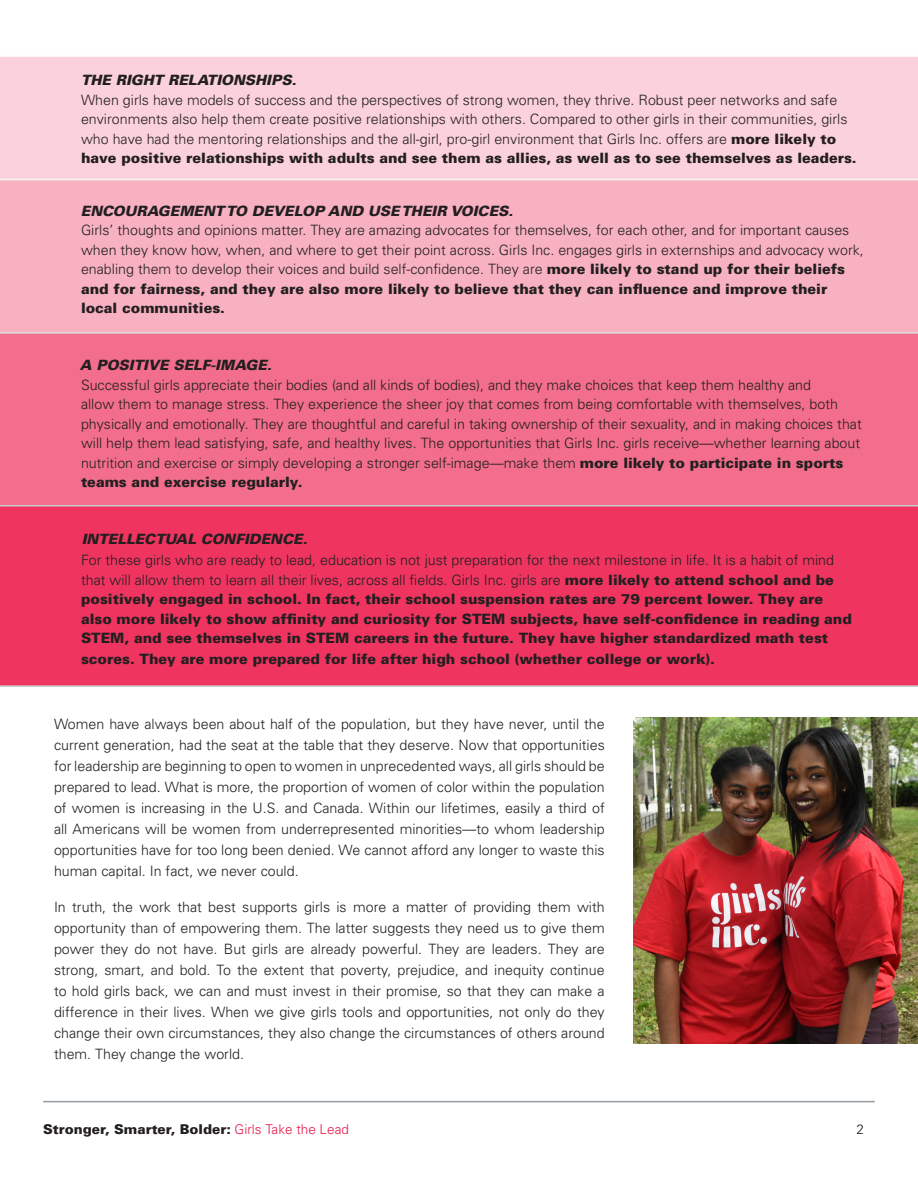
<style>
.page{position:relative;width:918px;height:1188px;background:#fff}
.page>*{position:absolute;margin:0;border:0;box-sizing:border-box;transform-origin:0 0}
.t1{font:300 14.25px/19.5px "Univers";color:#231f20}
.t2{font:900 14.25px/19.5px "Univers";color:#231f20}
.t3{font:italic 900 14.25px "Univers Com 75";color:#231f20}
.t4{font:900 13.5px "Univers";color:#231f20}
.t5{font:300 13.5px "Univers";color:#231f20}
.s1{font-family:"Univers Com 75";font-weight:900;font-style:italic}
.s2{font-weight:900}
.s3{font-weight:300}
.s4{font-weight:300;color:#ed1849}
</style>
<div class="page">
<hr style="left:43px;top:1101px;width:832px;height:1px;background:#959ca1">
<div style="left:0;top:57px;width:918px;height:122px;background:#fbd1db"></div>
<div style="left:0;top:179px;width:918px;height:153px;background:#f8b1c1"></div>
<div style="left:0;top:332px;width:918px;height:173px;background:#f36e8c"></div>
<div style="left:0;top:505px;width:918px;height:182px;background:#ef345f"></div>
<img style="left:634px;top:717px;width:284px;height:326px">
<p class="t1" style="left:81px;top:70px;width:777px"><span class="s1">THE RIGHT RELATIONSHIPS.<br></span>When girls have models of success and the perspectives of strong women, they thrive. Robust peer networks and safe environments also help them create positive relationships with others. Compared to other girls in their communities, girls who have had the mentoring relationships and the all-girl, pro-girl environment that Girls Inc. offers are <span class="s2">more likely to have positive relationships with adults and see them as allies, as well as to see themselves as leaders.</span></p>
<p class="t1" style="left:81px;top:201px;width:785px"><span class="s1">ENCOURAGEMENT TO DEVELOP AND USE THEIR VOICES.<br></span>Girls’ thoughts and opinions matter. They are amazing advocates for themselves, for each other, and for important causes when they know how, when, and where to get their point across. Girls Inc. engages girls in externships and advocacy work, enabling them to develop their voices and build self-confidence. They are <span class="s2">more likely to stand up for their beliefs and for fairness, and they are also more likely to believe that they can influence and improve their local communities.</span></p>
<p class="t1" style="left:80px;top:355px;width:783px"><span class="s1">A POSITIVE SELF-IMAGE.<br></span>Successful girls appreciate their bodies (and all kinds of bodies), and they make choices that keep them healthy and<br>allow them to manage stress. They experience the sheer joy that comes from being comfortable with themselves, both physically and emotionally. They are thoughtful and careful in taking ownership of their sexuality, and in making choices that will help them lead satisfying, safe, and healthy lives. The opportunities that Girls Inc. girls receive—whether learning about nutrition and exercise or simply developing a stronger self-image—make them <span class="s2">more likely to participate in sports teams and exercise regularly.</span></p>
<p class="t3" style="left:82px;top:530px;width:227px">INTELLECTUAL CONFIDENCE.</p>
<p class="t2" style="left:81px;top:550px;width:772px"><span class="s3">For these girls who are ready to lead, education is not just preparation for the next milestone in life. It is a habit of mind that will allow them to learn all their lives, across all fields. Girls Inc. girls are</span> more likely to attend school and be positively engaged in school. In fact, their school suspension rates are 79 percent lower. They are also more likely to show affinity and curiosity for STEM subjects, have self-confidence in reading and STEM, and see themselves in STEM careers in the future. They have higher standardized math test</p>
<p class="t2" style="left:81px;top:649px;width:635px">scores. They are more prepared for life after high school (whether college or work).</p>
<p class="t1" style="left:54px;top:713px;width:552px;line-height:21px;text-align:justify">Women have always been about half of the population, but they have never, until the current generation, had the seat at the table that they deserve. Now that opportunities for leadership are beginning to open to women in unprecedented ways, all girls should be prepared to lead. What is more, the proportion of women of color within the population of women is increasing in the U.S. and Canada. Within our lifetimes, easily a third of all Americans will be women from underrepresented minorities—to whom leadership opportunities have for too long been denied. We cannot afford any longer to waste this human capital. In fact, we never could.</p>
<p class="t1" style="left:54px;top:896px;width:552px;line-height:21px;text-align:justify">In truth, the work that best supports girls is more a matter of providing them with opportunity than of empowering them. The latter suggests they need us to give them power they do not have. But girls are already powerful. They are leaders. They are strong, smart, and bold. To the extent that poverty, prejudice, and inequity continue to hold girls back, we can and must invest in their promise, so that they can make a difference in their lives. When we give girls tools and opportunities, not only do they change their own circumstances, they also change the circumstances of others around them. They change the world.</p>
<p class="t4" style="left:43px;top:1121px;width:307px">Stronger, Smarter, Bolder: <span class="s4">Girls Take the Lead</span></p>
<p class="t5" style="left:856px;top:1121px;width:9px">2</p>
</div>
